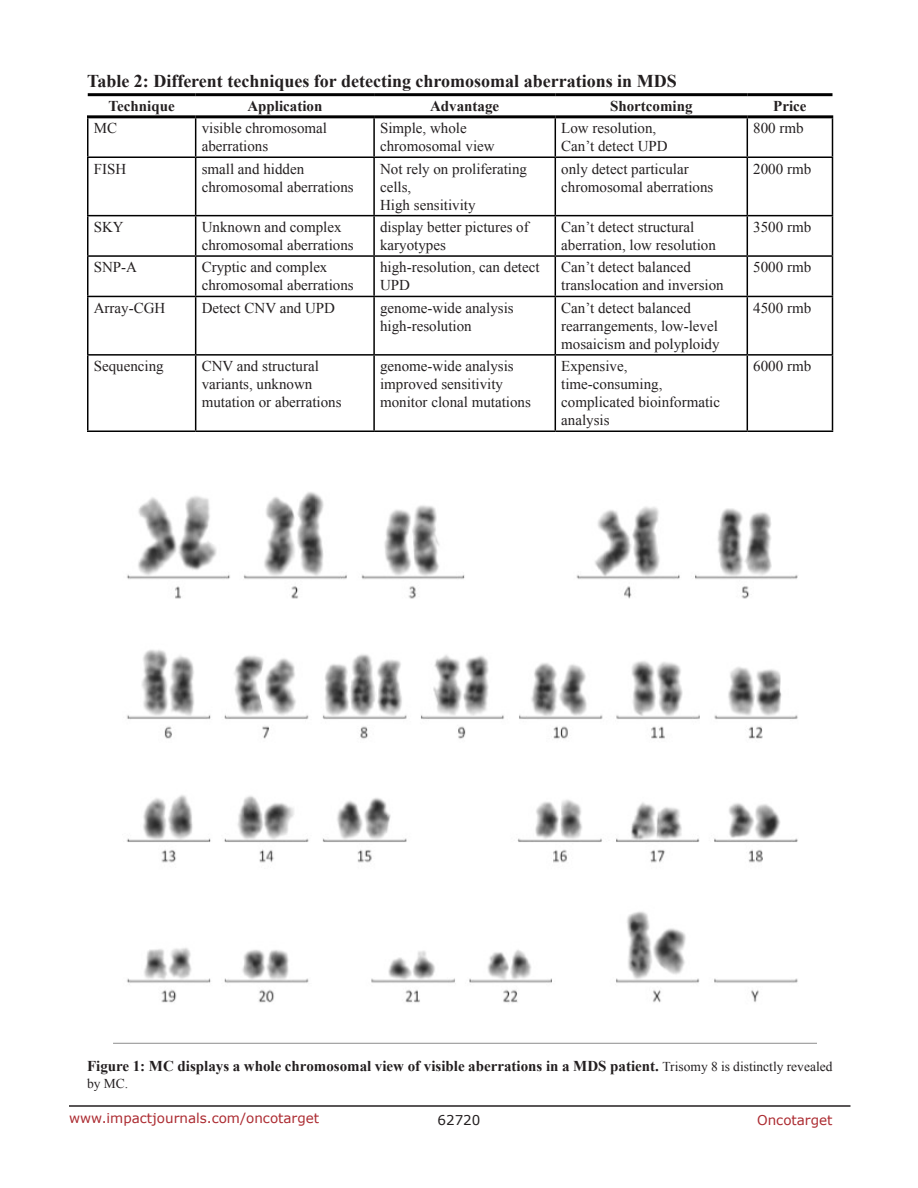
<style>
.page{position:relative;width:918px;height:1188px;background:#fff}
.page>*{position:absolute;margin:0;border:0;box-sizing:border-box;transform-origin:0 0}
.TableHeading{font:700 18px "Times New Roman";color:#231f20}
.TableText{font:15px/18px "Times New Roman";color:#231f20}
.FigureText{font:700 15px "Times New Roman";color:#231f20}
.TableText-2{font:700 15px "Times New Roman";color:#231f20}
.t1{font:13.5px "Verdana";color:#ac2b31}
.t2{font:13.5px "Verdana";color:#231f20}
.FigureText-2{font:13.5px "Times New Roman";color:#231f20}
.s1{font-weight:400;font-size:13.5px}
</style>
<div class="page">
<hr style="left:69px;top:1105px;width:781px;height:2px;background:#231f20">
<hr style="left:88px;top:93px;width:108px;height:3px;background:#000">
<hr style="left:196px;top:93px;width:178px;height:3px;background:#000">
<hr style="left:374px;top:93px;width:181px;height:3px;background:#000">
<hr style="left:555px;top:93px;width:192px;height:3px;background:#000">
<hr style="left:747px;top:93px;width:86px;height:3px;background:#000">
<hr style="left:87px;top:115px;width:109px;height:3px;background:#000">
<hr style="left:196px;top:115px;width:178px;height:3px;background:#000">
<hr style="left:374px;top:115px;width:181px;height:3px;background:#000">
<hr style="left:555px;top:115px;width:192px;height:3px;background:#000">
<hr style="left:747px;top:115px;width:86px;height:3px;background:#000">
<hr style="left:87px;top:118px;width:1px;height:38px;background:#000">
<hr style="left:195px;top:118px;width:1px;height:38px;background:#000">
<hr style="left:373px;top:118px;width:2px;height:38px;background:#000">
<hr style="left:555px;top:118px;width:1px;height:38px;background:#000">
<hr style="left:747px;top:118px;width:1px;height:38px;background:#000">
<hr style="left:832px;top:118px;width:1px;height:38px;background:#000">
<hr style="left:87px;top:156px;width:109px;height:2px;background:#000">
<hr style="left:87px;top:158px;width:1px;height:57px;background:#000">
<hr style="left:196px;top:156px;width:178px;height:2px;background:#000">
<hr style="left:195px;top:158px;width:1px;height:57px;background:#000">
<hr style="left:374px;top:156px;width:181px;height:2px;background:#000">
<hr style="left:373px;top:158px;width:2px;height:57px;background:#000">
<hr style="left:555px;top:156px;width:192px;height:2px;background:#000">
<hr style="left:555px;top:158px;width:1px;height:57px;background:#000">
<hr style="left:747px;top:156px;width:86px;height:2px;background:#000">
<hr style="left:747px;top:158px;width:1px;height:57px;background:#000">
<hr style="left:832px;top:158px;width:1px;height:57px;background:#000">
<hr style="left:87px;top:215px;width:109px;height:1px;background:#000">
<hr style="left:87px;top:216px;width:1px;height:39px;background:#000">
<hr style="left:196px;top:215px;width:178px;height:1px;background:#000">
<hr style="left:195px;top:216px;width:1px;height:39px;background:#000">
<hr style="left:374px;top:215px;width:181px;height:1px;background:#000">
<hr style="left:373px;top:216px;width:2px;height:39px;background:#000">
<hr style="left:555px;top:215px;width:192px;height:1px;background:#000">
<hr style="left:555px;top:216px;width:1px;height:39px;background:#000">
<hr style="left:747px;top:215px;width:86px;height:1px;background:#000">
<hr style="left:747px;top:216px;width:1px;height:39px;background:#000">
<hr style="left:832px;top:216px;width:1px;height:39px;background:#000">
<hr style="left:87px;top:255px;width:109px;height:2px;background:#000">
<hr style="left:87px;top:257px;width:1px;height:39px;background:#000">
<hr style="left:196px;top:255px;width:178px;height:2px;background:#000">
<hr style="left:195px;top:257px;width:1px;height:39px;background:#000">
<hr style="left:374px;top:255px;width:181px;height:2px;background:#000">
<hr style="left:373px;top:257px;width:2px;height:39px;background:#000">
<hr style="left:555px;top:255px;width:192px;height:2px;background:#000">
<hr style="left:555px;top:257px;width:1px;height:39px;background:#000">
<hr style="left:747px;top:255px;width:86px;height:2px;background:#000">
<hr style="left:747px;top:257px;width:1px;height:39px;background:#000">
<hr style="left:832px;top:257px;width:1px;height:39px;background:#000">
<hr style="left:87px;top:296px;width:109px;height:1px;background:#000">
<hr style="left:87px;top:297px;width:1px;height:57px;background:#000">
<hr style="left:196px;top:296px;width:178px;height:1px;background:#000">
<hr style="left:195px;top:297px;width:1px;height:57px;background:#000">
<hr style="left:374px;top:296px;width:181px;height:1px;background:#000">
<hr style="left:373px;top:297px;width:2px;height:57px;background:#000">
<hr style="left:555px;top:296px;width:192px;height:1px;background:#000">
<hr style="left:555px;top:297px;width:1px;height:57px;background:#000">
<hr style="left:747px;top:296px;width:86px;height:1px;background:#000">
<hr style="left:747px;top:297px;width:1px;height:57px;background:#000">
<hr style="left:832px;top:297px;width:1px;height:57px;background:#000">
<hr style="left:87px;top:354px;width:109px;height:2px;background:#000">
<hr style="left:87px;top:356px;width:1px;height:75px;background:#000">
<hr style="left:196px;top:354px;width:178px;height:2px;background:#000">
<hr style="left:195px;top:356px;width:1px;height:75px;background:#000">
<hr style="left:374px;top:354px;width:181px;height:2px;background:#000">
<hr style="left:373px;top:356px;width:2px;height:75px;background:#000">
<hr style="left:555px;top:354px;width:192px;height:2px;background:#000">
<hr style="left:555px;top:356px;width:1px;height:75px;background:#000">
<hr style="left:747px;top:354px;width:86px;height:2px;background:#000">
<hr style="left:747px;top:356px;width:1px;height:75px;background:#000">
<hr style="left:832px;top:356px;width:1px;height:75px;background:#000">
<hr style="left:87px;top:431px;width:109px;height:1px;background:#000">
<hr style="left:196px;top:431px;width:178px;height:1px;background:#000">
<hr style="left:374px;top:431px;width:181px;height:1px;background:#000">
<hr style="left:555px;top:431px;width:192px;height:1px;background:#000">
<hr style="left:747px;top:431px;width:86px;height:1px;background:#000">
<img style="left:113px;top:492px;width:703px;height:552px">
<p class="TableHeading" style="left:87px;top:69px;width:591px">Table 2: Different techniques for detecting chromosomal aberrations in MDS</p>
<p class="TableText-2" style="left:109px;top:95px;width:68px">Technique</p>
<p class="TableText-2" style="left:247px;top:95px;width:77px">Application</p>
<p class="TableText-2" style="left:430px;top:95px;width:71px">Advantage</p>
<p class="TableText-2" style="left:610px;top:95px;width:84px">Shortcoming</p>
<p class="TableText-2" style="left:773px;top:95px;width:35px">Price</p>
<p class="TableText" style="left:94px;top:119px;width:25px">MC</p>
<p class="TableText" style="left:202px;top:119px;width:127px">visible chromosomal aberrations</p>
<p class="TableText" style="left:380px;top:119px;width:116px">Simple, whole chromosomal view</p>
<p class="TableText" style="left:561px;top:119px;width:96px">Low resolution,</p>
<p class="TableText" style="left:753px;top:119px;width:52px">800 rmb</p>
<p class="TableText" style="left:561px;top:137px;width:108px">Can’t detect UPD</p>
<p class="TableText" style="left:94px;top:159px;width:34px">FISH</p>
<p class="TableText" style="left:202px;top:159px;width:154px">small and hidden chromosomal aberrations</p>
<p class="TableText" style="left:380px;top:159px;width:149px">Not rely on proliferating cells,</p>
<p class="TableText" style="left:380px;top:195px;width:97px">High sensitivity</p>
<p class="TableText" style="left:561px;top:159px;width:154px">only detect particular chromosomal aberrations</p>
<p class="TableText" style="left:753px;top:159px;width:59px">2000 rmb</p>
<p class="TableText" style="left:94px;top:218px;width:31px">SKY</p>
<p class="TableText" style="left:202px;top:218px;width:154px">Unknown and complex chromosomal aberrations</p>
<p class="TableText" style="left:380px;top:218px;width:150px">display better pictures of karyotypes</p>
<p class="TableText" style="left:561px;top:218px;width:156px">Can’t detect structural aberration, low resolution</p>
<p class="TableText" style="left:753px;top:218px;width:59px">3500 rmb</p>
<p class="TableText" style="left:94px;top:258px;width:45px">SNP-A</p>
<p class="TableText" style="left:202px;top:258px;width:154px">Cryptic and complex chromosomal aberrations</p>
<p class="TableText" style="left:380px;top:258px;width:161px">high-resolution, can detect<br>UPD</p>
<p class="TableText" style="left:561px;top:258px;width:164px">Can’t detect balanced translocation and inversion</p>
<p class="TableText" style="left:753px;top:258px;width:59px">5000 rmb</p>
<p class="TableText" style="left:94px;top:299px;width:73px">Array-CGH</p>
<p class="TableText" style="left:202px;top:299px;width:135px">Detect CNV and UPD</p>
<p class="TableText" style="left:380px;top:299px;width:135px">genome-wide analysis</p>
<p class="TableText" style="left:380px;top:317px;width:93px">high-resolution</p>
<p class="TableText" style="left:561px;top:299px;width:160px">Can’t detect balanced rearrangements, low-level mosaicism and polyploidy</p>
<p class="TableText" style="left:753px;top:299px;width:59px">4500 rmb</p>
<p class="TableText" style="left:94px;top:357px;width:71px">Sequencing</p>
<p class="TableText" style="left:202px;top:357px;width:141px">CNV and structural variants, unknown mutation or aberrations</p>
<p class="TableText" style="left:380px;top:357px;width:135px">genome-wide analysis</p>
<p class="TableText" style="left:380px;top:375px;width:124px">improved sensitivity</p>
<p class="TableText" style="left:380px;top:393px;width:152px">monitor clonal mutations</p>
<p class="TableText" style="left:561px;top:357px;width:68px">Expensive,</p>
<p class="TableText" style="left:561px;top:375px;width:103px">time-consuming,</p>
<p class="TableText" style="left:561px;top:393px;width:160px">complicated bioinformatic analysis</p>
<p class="TableText" style="left:753px;top:357px;width:59px">6000 rmb</p>
<p class="FigureText" style="left:87px;top:1056px;width:747px">Figure 1: MC displays a whole chromosomal view of visible aberrations in a MDS patient. <span class="s1">Trisomy 8 is distinctly revealed</span></p>
<p class="FigureText-2" style="left:87px;top:1074px;width:43px">by MC.</p>
<p class="t1" style="left:69px;top:1109px;width:252px">www.impactjournals.com/oncotarget</p>
<p class="t2" style="left:438px;top:1111px;width:44px">62720</p>
<p class="t1" style="left:757px;top:1111px;width:77px">Oncotarget</p>
</div>
